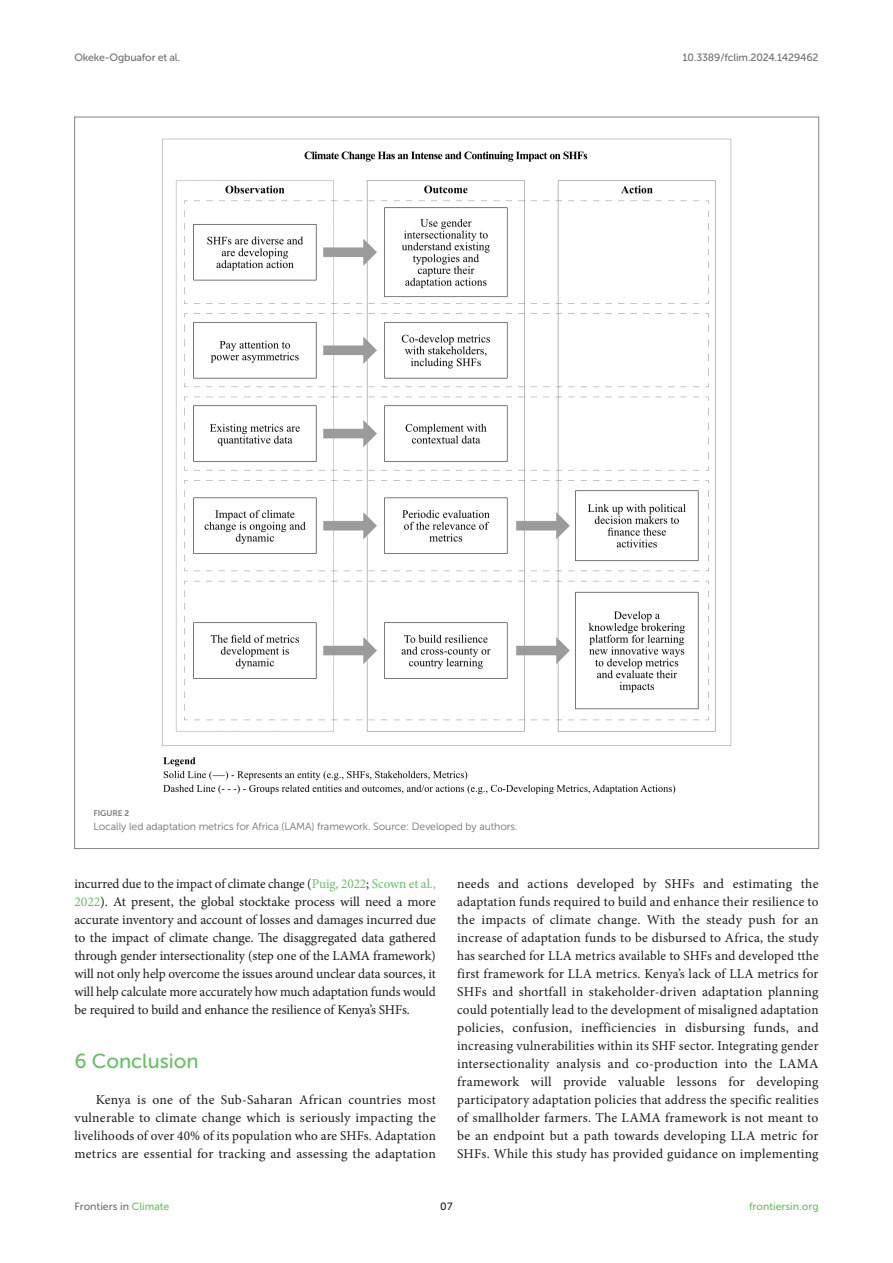
<style>
.page{position:relative;width:893px;height:1263px;background:#fff}
.page>*{position:absolute;margin:0;border:0;box-sizing:border-box;transform-origin:0 0}
.HEAD_1{font:20.25px "Museo Sans 500";color:#65c161}
.TEXT_FLUSH{font:13.5px/18px "Minion Pro";letter-spacing:.02em;color:#1b1c1b;text-align:justify}
.TEXT{font:13.5px/18px "Minion Pro";letter-spacing:-.005em;color:#1b1c1b;text-align:justify}
.FIG_LEG{font:10.5px "Museo Sans 300";letter-spacing:-.01em;color:#706f70}
.t1{font:10.5px "Museo Sans 500";letter-spacing:-.015em;color:#706f70}
.t2{font:10.5px "Museo Sans 500";color:#65c161}
.t3{font:10.5px "Museo Sans 500";color:#1b1c1b}
.FIG_HD{font:8.25px "Museo Sans 700";letter-spacing:-.01em;color:#7e7f7f}
.s1{color:#65c161}
</style>
<div class="page">
<img style="left:162px;top:138px;width:570px;height:657px">
<p class="t1" style="left:74px;top:51px;width:107px">Okeke-Ogbuafor et al.</p>
<p class="t1" style="left:682px;top:51px;width:137px">10.3389/fclim.2024.1429462</p>
<p class="FIG_HD" style="left:94px;top:809px;width:37px">FIGURE 2</p>
<p class="FIG_LEG" style="left:94px;top:820px;width:426px">Locally led adaptation metrics for Africa (LAMA) framework. Source: Developed by authors.</p>
<p class="TEXT" style="left:74px;top:875px;width:363px">incurred due to the impact of climate change (<span class="s1">Puig, 2022</span>; <span class="s1">Scown et al., 2022</span>). At present, the global stocktake process will need a more accurate inventory and account of losses and damages incurred due to the impact of climate change. The disaggregated data gathered through gender intersectionality (step one of the LAMA framework) will not only help overcome the issues around unclear data sources, it will help calculate more accurately how much adaptation funds would be required to build and enhance the resilience of Kenya’s SHFs.</p>
<p class="HEAD_1" style="left:74px;top:1050px;width:126px">6 Conclusion</p>
<p class="TEXT_FLUSH" style="left:74px;top:1091px;width:363px;text-indent:21px">Kenya is one of the Sub-Saharan African countries most vulnerable to climate change which is seriously impacting the livelihoods of over 40% of its population who are SHFs. Adaptation metrics are essential for tracking and assessing the adaptation</p>
<p class="TEXT_FLUSH" style="left:457px;top:875px;width:363px">needs and actions developed by SHFs and estimating the adaptation funds required to build and enhance their resilience to the impacts of climate change. With the steady push for an increase of adaptation funds to be disbursed to Africa, the study has searched for LLA metrics available to SHFs and developed tthe first framework for LLA metrics. Kenya’s lack of LLA metrics for SHFs and shortfall in stakeholder-driven adaptation planning could potentially lead to the development of misaligned adaptation policies, confusion, inefficiencies in disbursing funds, and increasing vulnerabilities within its SHF sector. Integrating gender intersectionality analysis and co-production into the LAMA framework will provide valuable lessons for developing participatory adaptation policies that address the specific realities of smallholder farmers. The LAMA framework is not meant to be an endpoint but a path towards developing LLA metric for SHFs. While this study has provided guidance on implementing</p>
<p class="t1" style="left:74px;top:1200px;width:97px">Frontiers in <span class="s1">Climate</span></p>
<p class="t3" style="left:440px;top:1200px;width:14px">07</p>
<p class="t2" style="left:749px;top:1200px;width:71px">frontiersin.org</p>
</div>
